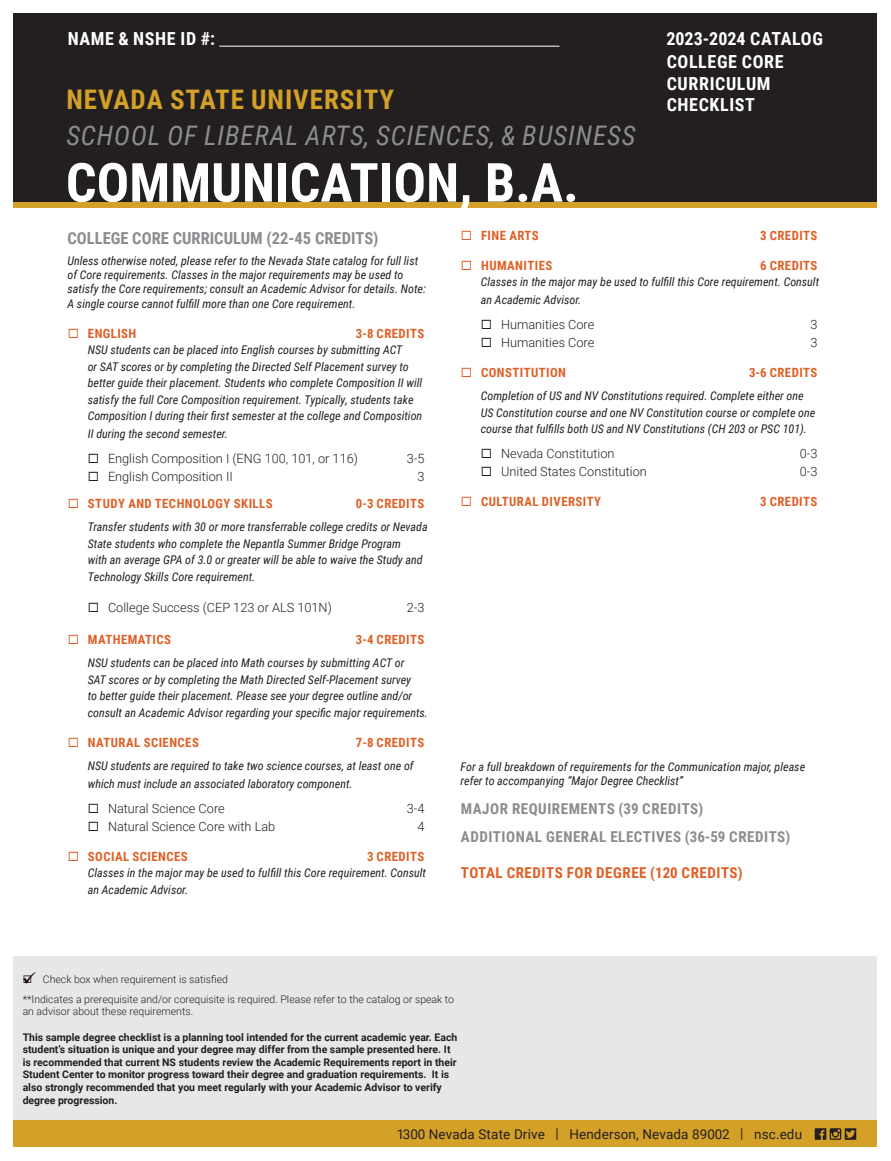
<style>
.page{position:relative;width:891px;height:1161px;background:#fff}
.page>*{position:absolute;margin:0;border:0;box-sizing:border-box;transform-origin:0 0}
.t1{font:700 54px "Roboto Condensed";color:#fff}
.t2{font:italic 27px "Roboto Condensed";letter-spacing:.035em;color:#8a8c8f}
.t3{font:700 27px "Roboto Condensed";letter-spacing:.035em;color:#d3a028}
.t4{font:700 18px/21.6px "Roboto Condensed";letter-spacing:.035em;color:#fff}
.t5{font:700 18px "Roboto Condensed";color:#fff}
.t6{font:700 16.5px "Roboto Condensed";color:#8a8c8f}
.t7{font:700 15px "Roboto Condensed";letter-spacing:.035em;color:#8a8c8f}
.t8{font:700 15px "Roboto Condensed";letter-spacing:.035em;color:#de6026}
.t9{font:13.5px "Roboto";letter-spacing:.01em;color:#231f20}
.t10{font:300 12.75px "Roboto";color:#231f20}
.t11{font:700 12.75px "Roboto Condensed";letter-spacing:.035em;color:#de6026}
.t12{font:italic 12px/16.5px "Roboto Condensed";color:#231f20}
.t13{font:700 10.5px/12.6px "Roboto";color:#231f20}
.t14{font:300 10.5px/12.6px "Roboto";color:#231f20}
</style>
<div class="page">
<div style="left:14px;top:14px;width:864px;height:188px;background:#231f20"></div>
<div style="left:14px;top:202px;width:864px;height:6px;background:#d3a028"></div>
<div style="left:14px;top:956px;width:864px;height:164px;background:#e6e7e9"></div>
<hr style="left:219px;top:46px;width:341px;height:1px;background:#fff">
<div style="left:14px;top:1120px;width:864px;height:28px;background:#d3a028"></div>
<svg style="left:845px;top:1128px;width:11px;height:12px"></svg>
<svg style="left:815px;top:1128px;width:40px;height:12px"></svg>
<p class="t4" style="left:68px;top:27px;width:149px">NAME &amp; NSHE ID #:</p>
<p class="t5" style="left:666px;top:26px;width:158px">2023-2024 CATALOG</p>
<p class="t3" style="left:66px;top:80px;width:329px">NEVADA STATE UNIVERSITY</p>
<p class="t2" style="left:66px;top:116px;width:571px">SCHOOL OF LIBERAL ARTS, SCIENCES, &amp; BUSINESS</p>
<p class="t1" style="left:66px;top:145px;width:514px">COMMUNICATION, B.A.</p>
<p class="t4" style="left:667px;top:50px;width:118px">COLLEGE CORE</p>
<p class="t4" style="left:667px;top:72px;width:105px">CURRICULUM<br>CHECKLIST</p>
<p class="t6" style="left:68px;top:226px;width:313px">COLLEGE CORE CURRICULUM (22-45 CREDITS)</p>
<p class="t12" style="left:68px;top:253px;width:360px;line-height:14.4px">Unless otherwise noted, please refer to the Nevada State catalog for full list of Core requirements. Classes in the major requirements may be used to satisfy the Core requirements; consult an Academic Advisor for details. Note:<br>A single course cannot fulfill more than one Core requirement.</p>
<p class="t11" style="left:88px;top:324px;width:50px">ENGLISH</p>
<p class="t11" style="left:356px;top:324px;width:70px">3-8 CREDITS</p>
<p class="t12" style="left:88px;top:341px;width:336px">NSU students can be placed into English courses by submitting ACT<br>or SAT scores or by completing the Directed Self Placement survey to better guide their placement. Students who complete Composition II will satisfy the full Core Composition requirement. Typically, students take Composition I during their first semester at the college and Composition</p>
<p class="t12" style="left:88px;top:425px;width:142px">II during the second semester.</p>
<p class="t10" style="left:108px;top:450px;width:252px">English Composition I (ENG 100, 101, or 116)</p>
<p class="t10" style="left:407px;top:450px;width:19px">3-5</p>
<p class="t10" style="left:108px;top:468px;width:126px">English Composition II</p>
<p class="t10" style="left:417px;top:468px;width:9px">3</p>
<p class="t11" style="left:88px;top:495px;width:186px">STUDY AND TECHNOLOGY SKILLS</p>
<p class="t11" style="left:356px;top:495px;width:70px">0-3 CREDITS</p>
<p class="t12" style="left:88px;top:518px;width:341px">Transfer students with 30 or more transferrable college credits or Nevada State students who complete the Nepantla Summer Bridge Program<br>with an average GPA of 3.0 or greater will be able to waive the Study and Technology Skills Core requirement.</p>
<p class="t10" style="left:108px;top:599px;width:225px">College Success (CEP 123 or ALS 101N)</p>
<p class="t10" style="left:407px;top:599px;width:19px">2-3</p>
<p class="t11" style="left:88px;top:630px;width:85px">MATHEMATICS</p>
<p class="t11" style="left:356px;top:630px;width:70px">3-4 CREDITS</p>
<p class="t12" style="left:88px;top:654px;width:342px">NSU students can be placed into Math courses by submitting ACT or<br>SAT scores or by completing the Math Directed Self-Placement survey<br>to better guide their placement. Please see your degree outline and/or consult an Academic Advisor regarding your specific major requirements.</p>
<p class="t11" style="left:88px;top:733px;width:112px">NATURAL SCIENCES</p>
<p class="t11" style="left:356px;top:733px;width:70px">7-8 CREDITS</p>
<p class="t12" style="left:88px;top:756px;width:327px;line-height:18px">NSU students are required to take two science courses, at least one of which must include an associated laboratory component.</p>
<p class="t10" style="left:108px;top:799px;width:118px">Natural Science Core</p>
<p class="t10" style="left:407px;top:799px;width:19px">3-4</p>
<p class="t10" style="left:108px;top:817px;width:169px">Natural Science Core with Lab</p>
<p class="t10" style="left:417px;top:817px;width:9px">4</p>
<p class="t11" style="left:88px;top:847px;width:101px">SOCIAL SCIENCES</p>
<p class="t11" style="left:367px;top:847px;width:59px">3 CREDITS</p>
<p class="t12" style="left:88px;top:864px;width:340px">Classes in the major may be used to fulfill this Core requirement. Consult an Academic Advisor.</p>
<p class="t11" style="left:481px;top:226px;width:59px">FINE ARTS</p>
<p class="t11" style="left:760px;top:226px;width:59px">3 CREDITS</p>
<p class="t11" style="left:481px;top:256px;width:73px">HUMANITIES</p>
<p class="t11" style="left:760px;top:256px;width:59px">6 CREDITS</p>
<p class="t12" style="left:481px;top:272px;width:340px;line-height:18px">Classes in the major may be used to fulfill this Core requirement. Consult an Academic Advisor.</p>
<p class="t10" style="left:501px;top:315px;width:95px">Humanities Core</p>
<p class="t10" style="left:811px;top:315px;width:9px">3</p>
<p class="t10" style="left:501px;top:333px;width:95px">Humanities Core</p>
<p class="t10" style="left:811px;top:333px;width:9px">3</p>
<p class="t11" style="left:481px;top:363px;width:87px">CONSTITUTION</p>
<p class="t11" style="left:749px;top:363px;width:70px">3-6 CREDITS</p>
<p class="t12" style="left:481px;top:387px;width:336px">Completion of US and NV Constitutions required. Complete either one<br>US Constitution course and one NV Constitution course or complete one course that fulfills both US and NV Constitutions (CH 203 or PSC 101).</p>
<p class="t10" style="left:501px;top:444px;width:115px">Nevada Constitution</p>
<p class="t10" style="left:800px;top:444px;width:19px">0-3</p>
<p class="t10" style="left:501px;top:462px;width:147px">United States Constitution</p>
<p class="t10" style="left:800px;top:462px;width:19px">0-3</p>
<p class="t11" style="left:481px;top:492px;width:122px">CULTURAL DIVERSITY</p>
<p class="t11" style="left:760px;top:492px;width:59px">3 CREDITS</p>
<p class="t12" style="left:461px;top:759px;width:346px;line-height:14.4px">For a full breakdown of requirements for the Communication major, please refer to accompanying “Major Degree Checklist”</p>
<p class="t7" style="left:461px;top:798px;width:244px">MAJOR REQUIREMENTS (39 CREDITS)</p>
<p class="t7" style="left:461px;top:827px;width:331px">ADDITIONAL GENERAL ELECTIVES (36-59 CREDITS)</p>
<p class="t8" style="left:461px;top:862px;width:283px">TOTAL CREDITS FOR DEGREE (120 CREDITS)</p>
<p class="t14" style="left:43px;top:972px;width:187px">Check box when requirement is satisfied</p>
<p class="t14" style="left:23px;top:992px;width:433px">**Indicates a prerequisite and/or corequisite is required. Please refer to the catalog or speak to an advisor about these requirements.</p>
<p class="t13" style="left:23px;top:1030px;width:436px">This sample degree checklist is a planning tool intended for the current academic year. Each student’s situation is unique and your degree may differ from the sample presented here. It is recommended that current NS students review the Academic Requirements report in their Student Center to monitor progress toward their degree and graduation requirements. It is also strongly recommended that you meet regularly with your Academic Advisor to verify degree progression.</p>
<p class="t9" style="left:397px;top:1125px;width:407px">1300 Nevada State Drive | Henderson, Nevada 89002 | nsc.edu</p>
</div>
